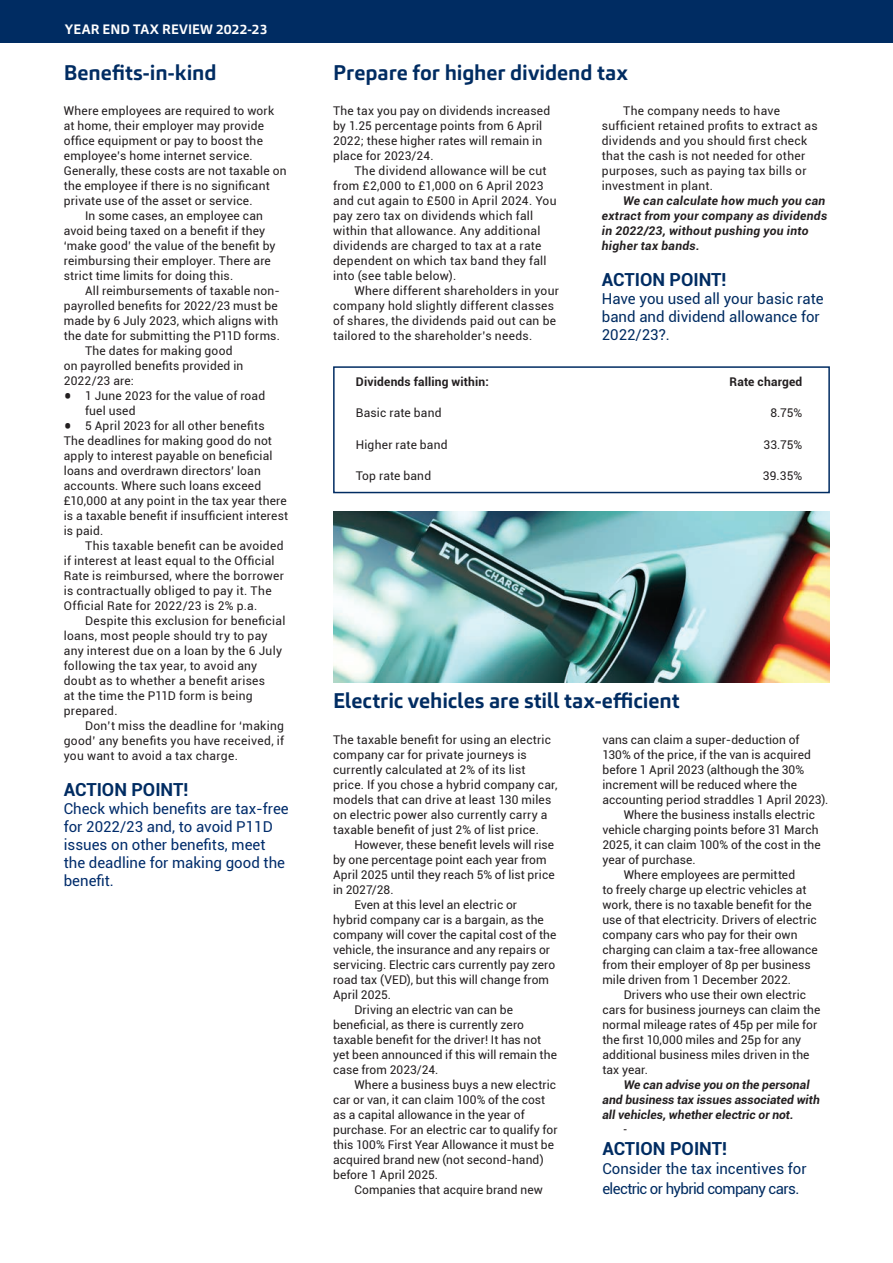
<style>
.page{position:relative;width:893px;height:1263px;background:#fff}
.page>*{position:absolute;margin:0;border:0;box-sizing:border-box;transform-origin:0 0}
.t1{font:700 21px "Carnac";letter-spacing:-.005em;color:#002c62}
.t2{font:700 18px "Roboto";color:#002c62}
.t3{font:15px/18px "Roboto";color:#002c6b}
.t4{font:15px/18px "Roboto";color:#002c62}
.t5{font:15px/19.5px "Roboto";letter-spacing:-.02em;color:#002c62}
.t6{font:700 13.5px "Carnac";letter-spacing:.01em;color:#fff}
.t7{font:12px/15px "Roboto";letter-spacing:.015em;color:#231f20}
.t8{font:italic 700 12px/15px "Roboto";letter-spacing:.01em;color:#231f20}
.t9{font:700 12px "Roboto";letter-spacing:.015em;color:#231f20}
.s1{font-size:24px}
</style>
<div class="page">
<div style="left:0;top:0;width:893px;height:43px;background:#002c62"></div>
<div style="left:333px;top:366px;width:497px;height:127px;border:2px solid #002c62"></div>
<img style="left:333px;top:511px;width:497px;height:171px">
<p class="t6" style="left:65px;top:21px;width:204px">YEAR END TAX REVIEW 2022-23</p>
<h1 class="t1" style="left:64px;top:59px;width:154px">Benefits-in-kind</h1>
<p class="t7" style="left:64px;top:103px;width:212px">Where employees are required to work</p>
<p class="t7" style="left:64px;top:118px;width:202px">at home, their employer may provide</p>
<p class="t7" style="left:64px;top:133px;width:201px">office equipment or pay to boost the</p>
<p class="t7" style="left:64px;top:148px;width:190px">employee’s home internet service.</p>
<p class="t7" style="left:64px;top:163px;width:224px">Generally, these costs are not taxable on</p>
<p class="t7" style="left:64px;top:178px;width:207px">the employee if there is no significant</p>
<p class="t7" style="left:64px;top:193px;width:190px">private use of the asset or service.</p>
<p class="t7" style="left:85px;top:208px;width:179px">In some cases, an employee can</p>
<p class="t7" style="left:64px;top:223px;width:203px">avoid being taxed on a benefit if they</p>
<p class="t7" style="left:64px;top:238px;width:213px">‘make good’ the value of the benefit by</p>
<p class="t7" style="left:64px;top:253px;width:209px">reimbursing their employer. There are</p>
<p class="t7" style="left:64px;top:268px;width:171px">strict time limits for doing this.</p>
<p class="t7" style="left:85px;top:283px;width:196px">All reimbursements of taxable non-</p>
<p class="t7" style="left:64px;top:298px;width:216px">payrolled benefits for 2022/23 must be</p>
<p class="t7" style="left:64px;top:313px;width:216px">made by 6 July 2023, which aligns with</p>
<p class="t7" style="left:64px;top:328px;width:218px">the date for submitting the P11D forms.</p>
<p class="t7" style="left:85px;top:343px;width:149px">The dates for making good</p>
<p class="t7" style="left:64px;top:358px;width:181px">on payrolled benefits provided in</p>
<p class="t7" style="left:64px;top:373px;width:72px">2022/23 are:</p>
<p class="t7" style="left:85px;top:388px;width:182px;text-indent:-21px"><span class="s1">•</span> 1 June 2023 for the value of road fuel used</p>
<p class="t7" style="left:64px;top:418px;width:226px"><span class="s1">•</span> 5 April 2023 for all other benefits The deadlines for making good do not apply to interest payable on beneficial loans and overdrawn directors’ loan accounts. Where such loans exceed £10,000 at any point in the tax year there is a taxable benefit if insufficient interest is paid.</p>
<p class="t7" style="left:64px;top:538px;width:222px;text-indent:21px">This taxable benefit can be avoided if interest at least equal to the Official Rate is reimbursed, where the borrower is contractually obliged to pay it. The Official Rate for 2022/23 is 2% p.a.</p>
<p class="t7" style="left:64px;top:613px;width:223px;text-indent:21px">Despite this exclusion for beneficial loans, most people should try to pay any interest due on a loan by the 6 July following the tax year, to avoid any doubt as to whether a benefit arises<br>at the time the P11D form is being prepared.</p>
<p class="t7" style="left:64px;top:718px;width:222px;text-align:justify;text-indent:21px">Don’t miss the deadline for ‘making good’ any benefits you have received, if you want to avoid a tax charge.</p>
<h2 class="t2" style="left:64px;top:777px;width:126px">ACTION POINT!</h2>
<p class="t3" style="left:64px;top:799px;width:226px">Check which benefits are tax-free for 2022/23 and, to avoid P11D issues on other benefits, meet the deadline for making good the benefit.</p>
<h1 class="t1" style="left:333px;top:59px;width:297px">Prepare for higher dividend tax</h1>
<p class="t7" style="left:333px;top:103px;width:219px">The tax you pay on dividends increased by 1.25 percentage points from 6 April 2022; these higher rates will remain in place for 2023/24.</p>
<p class="t7" style="left:333px;top:163px;width:225px;text-indent:21px">The dividend allowance will be cut from £2,000 to £1,000 on 6 April 2023 and cut again to £500 in April 2024. You pay zero tax on dividends which fall within that allowance. Any additional dividends are charged to tax at a rate dependent on which tax band they fall into (see table below).</p>
<p class="t7" style="left:333px;top:283px;width:228px;text-indent:21px">Where different shareholders in your company hold slightly different classes of shares, the dividends paid out can be tailored to the shareholder’s needs.</p>
<p class="t9" style="left:356px;top:373px;width:134px">Dividends falling within:</p>
<p class="t9" style="left:730px;top:373px;width:74px">Rate charged</p>
<p class="t7" style="left:356px;top:405px;width:87px">Basic rate band</p>
<p class="t7" style="left:770px;top:405px;width:33px">8.75%</p>
<p class="t7" style="left:356px;top:437px;width:93px">Higher rate band</p>
<p class="t7" style="left:763px;top:437px;width:40px">33.75%</p>
<p class="t7" style="left:356px;top:468px;width:77px">Top rate band</p>
<p class="t7" style="left:763px;top:468px;width:41px">39.35%</p>
<p class="t7" style="left:602px;top:103px;width:217px;text-indent:21px">The company needs to have sufficient retained profits to extract as dividends and you should first check that the cash is not needed for other purposes, such as paying tax bills or investment in plant.</p>
<p class="t8" style="left:602px;top:193px;width:227px;text-indent:21px">We can calculate how much you can extract from your company as dividends in 2022/23, without pushing you into higher tax bands.</p>
<h2 class="t2" style="left:602px;top:267px;width:126px">ACTION POINT!</h2>
<p class="t4" style="left:602px;top:289px;width:223px">Have you used all your basic rate band and dividend allowance for<br>2022/23?.</p>
<h1 class="t1" style="left:333px;top:687px;width:348px">Electric vehicles are still tax-efficient</h1>
<p class="t7" style="left:333px;top:731px;width:226px">The taxable benefit for using an electric company car for private journeys is currently calculated at 2% of its list price. If you chose a hybrid company car, models that can drive at least 130 miles on electric power also currently carry a taxable benefit of just 2% of list price.</p>
<p class="t7" style="left:354px;top:836px;width:201px">However, these benefit levels will rise</p>
<p class="t7" style="left:333px;top:851px;width:215px">by one percentage point each year from</p>
<p class="t7" style="left:333px;top:866px;width:223px">April 2025 until they reach 5% of list price</p>
<p class="t7" style="left:333px;top:881px;width:62px">in 2027/28.</p>
<p class="t7" style="left:354px;top:896px;width:164px">Even at this level an electric or</p>
<p class="t7" style="left:333px;top:911px;width:212px">hybrid company car is a bargain, as the</p>
<p class="t7" style="left:333px;top:926px;width:225px">company will cover the capital cost of the</p>
<p class="t7" style="left:333px;top:941px;width:219px">vehicle, the insurance and any repairs or</p>
<p class="t7" style="left:333px;top:956px;width:224px">servicing. Electric cars currently pay zero</p>
<p class="t7" style="left:333px;top:971px;width:218px">road tax (VED), but this will change from</p>
<p class="t7" style="left:333px;top:986px;width:60px">April 2025.</p>
<p class="t7" style="left:354px;top:1001px;width:160px">Driving an electric van can be</p>
<p class="t7" style="left:333px;top:1016px;width:192px">beneficial, as there is currently zero</p>
<p class="t7" style="left:333px;top:1031px;width:210px">taxable benefit for the driver! It has not</p>
<p class="t7" style="left:333px;top:1046px;width:225px">yet been announced if this will remain the</p>
<p class="t7" style="left:333px;top:1061px;width:107px">case from 2023/24.</p>
<p class="t7" style="left:354px;top:1076px;width:203px">Where a business buys a new electric</p>
<p class="t7" style="left:333px;top:1091px;width:214px">car or van, it can claim 100% of the cost</p>
<p class="t7" style="left:333px;top:1106px;width:193px">as a capital allowance in the year of</p>
<p class="t7" style="left:333px;top:1121px;width:226px">purchase. For an electric car to qualify for</p>
<p class="t7" style="left:333px;top:1136px;width:222px">this 100% First Year Allowance it must be</p>
<p class="t7" style="left:333px;top:1151px;width:212px">acquired brand new (not second-hand)</p>
<p class="t7" style="left:333px;top:1166px;width:106px">before 1 April 2025.</p>
<p class="t7" style="left:354px;top:1181px;width:190px">Companies that acquire brand new</p>
<p class="t7" style="left:602px;top:731px;width:198px">vans can claim a super-deduction of</p>
<p class="t7" style="left:602px;top:746px;width:210px">130% of the price, if the van is acquired</p>
<p class="t7" style="left:602px;top:761px;width:203px">before 1 April 2023 (although the 30%</p>
<p class="t7" style="left:602px;top:776px;width:196px">increment will be reduced where the</p>
<p class="t7" style="left:602px;top:791px;width:227px">accounting period straddles 1 April 2023).</p>
<p class="t7" style="left:624px;top:806px;width:193px">Where the business installs electric</p>
<p class="t7" style="left:602px;top:821px;width:218px">vehicle charging points before 31 March</p>
<p class="t7" style="left:602px;top:836px;width:220px">2025, it can claim 100% of the cost in the</p>
<p class="t7" style="left:602px;top:851px;width:95px">year of purchase.</p>
<p class="t7" style="left:624px;top:866px;width:173px">Where employees are permitted</p>
<p class="t7" style="left:602px;top:881px;width:205px">to freely charge up electric vehicles at</p>
<p class="t7" style="left:602px;top:896px;width:211px">work, there is no taxable benefit for the</p>
<p class="t7" style="left:602px;top:911px;width:216px">use of that electricity. Drivers of electric</p>
<p class="t7" style="left:602px;top:926px;width:197px">company cars who pay for their own</p>
<p class="t7" style="left:602px;top:941px;width:217px">charging can claim a tax-free allowance</p>
<p class="t7" style="left:602px;top:956px;width:210px">from their employer of 8p per business</p>
<p class="t7" style="left:602px;top:971px;width:190px">mile driven from 1 December 2022.</p>
<p class="t7" style="left:624px;top:986px;width:184px">Drivers who use their own electric</p>
<p class="t7" style="left:602px;top:1001px;width:219px">cars for business journeys can claim the</p>
<p class="t7" style="left:602px;top:1016px;width:216px">normal mileage rates of 45p per mile for</p>
<p class="t7" style="left:602px;top:1031px;width:200px">the first 10,000 miles and 25p for any</p>
<p class="t7" style="left:602px;top:1046px;width:209px">additional business miles driven in the</p>
<p class="t7" style="left:602px;top:1061px;width:47px">tax year.</p>
<p class="t8" style="left:602px;top:1076px;width:219px;text-indent:21px">We can advise you on the personal and business tax issues associated with all vehicles, whether electric or not.</p>
<h2 class="t2" style="left:602px;top:1135px;width:126px">ACTION POINT!</h2>
<p class="t5" style="left:602px;top:1158px;width:206px">Consider the tax incentives for electric or hybrid company cars.</p>
</div>
